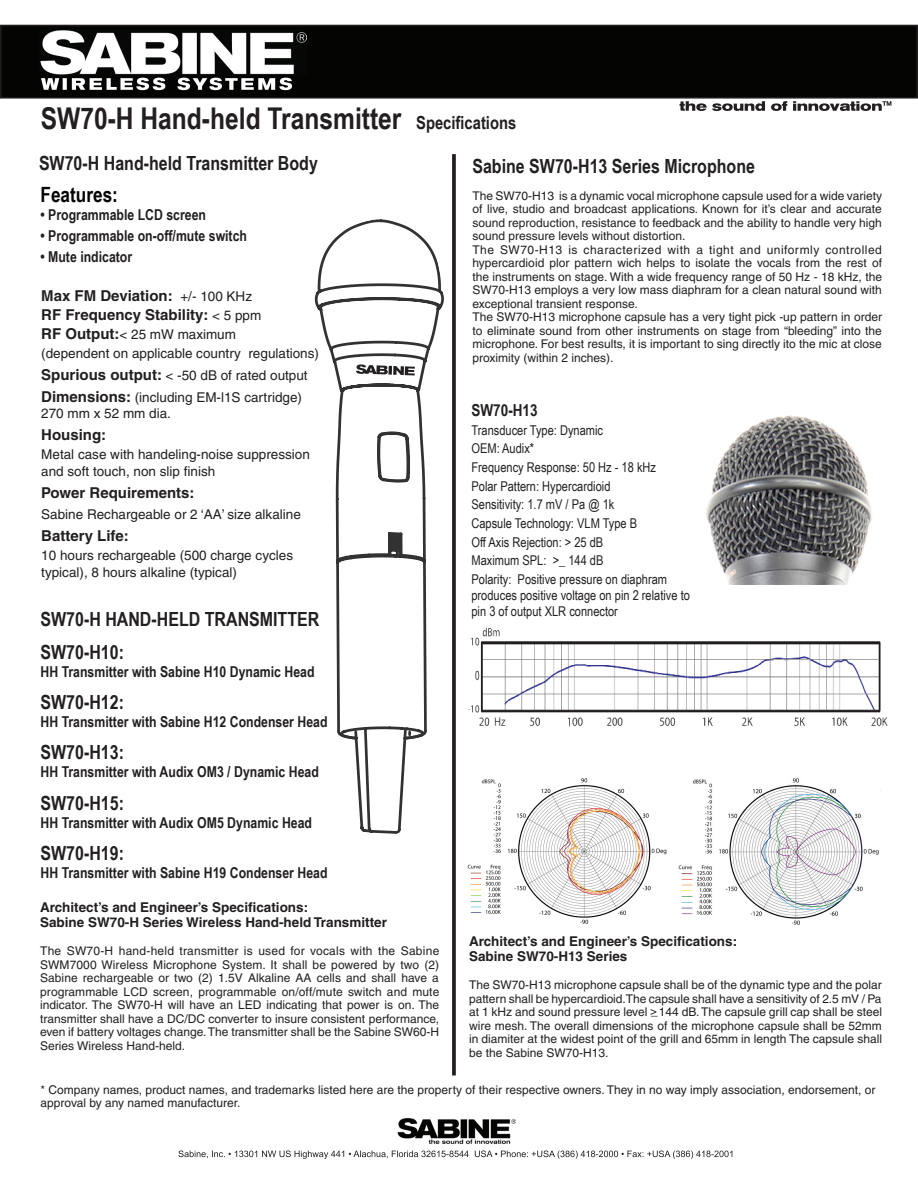
<style>
.page{position:relative;width:918px;height:1188px;background:#fff}
.page>*{position:absolute;margin:0;border:0;box-sizing:border-box;transform-origin:0 0}
.t1{font:700 30px "Arial Narrow";color:#231f20}
.t2{font:700 21px "Arial Narrow";color:#040503}
.t3{font:700 19.5px/32.4px "Arial Narrow";color:#231f20}
.t4{font:700 16.5px "Arial Narrow";color:#231f20}
.t5{font:700 15px "Arial Narrow";color:#231f20}
.t6{font:700 15px/18.9px "Helvetica";color:#231f20}
.t7{font:13.5px/16.5px "Helvetica";color:#231f20}
.t8{font:13.5px/18.6px "Arial Narrow";color:#231f20}
.t9{font:700 13.5px/15px "Helvetica";color:#231f20}
.t10{font:12px/13.5px "Helvetica";color:#231f20;text-align:justify}
.s1{font-size:18px}
.s2{font-weight:400;font-size:13.5px}
.s3{font-weight:700;font-size:15px}
</style>
<div class="page">
<img style="left:678px;top:778px;width:201px;height:147px">
<img style="left:467px;top:778px;width:200px;height:146px">
<svg style="left:452px;top:154px;width:4px;height:921px;background:#302c2d"></svg>
<div style="left:1px;top:25px;width:916px;height:73px;background:#040503"></div>
<div style="left:0;top:25px;width:918px;height:74px;border:2px solid #231f20"></div>
<svg style="left:41px;top:78px;width:251px;height:12px"></svg>
<svg style="left:680px;top:101px;width:211px;height:10px"></svg>
<svg style="left:178px;top:1151px;width:554px;height:8px"></svg>
<img style="left:397px;top:1118px;width:119px;height:26px">
<img style="left:40px;top:30px;width:266px;height:45px">
<img style="left:467px;top:627px;width:421px;height:102px">
<svg style="left:314px;top:219px;width:130px;height:615px"></svg>
<svg style="left:334px;top:394px;width:95px;height:347px"></svg>
<svg style="left:356px;top:364px;width:59px;height:11px"></svg>
<img style="left:706px;top:415px;width:166px;height:170px">
<div style="left:378px;top:392px;width:30px;height:29px;background:#fff"></div>
<h1 class="t1" style="left:41px;top:95px;width:477px">SW70-H Hand-held Transmitter <span class="s1">Specifications</span></h1>
<h3 class="t3" style="left:39px;top:146px;width:280px">SW70-H Hand-held Transmitter Body</h3>
<h2 class="t2" style="left:40px;top:179px;width:79px">Features:</h2>
<p class="t5" style="left:40px;top:203px;width:167px">• Programmable LCD screen</p>
<p class="t5" style="left:40px;top:224px;width:208px">• Programmable on-off/mute switch</p>
<p class="t5" style="left:40px;top:245px;width:93px">• Mute indicator</p>
<p class="t6" style="left:41px;top:286px;width:222px">Max FM Deviation: <span class="s2">+/- 100 KHz<br></span>RF Frequency Stability: <span class="s2">&lt; 5 ppm</span></p>
<p class="t7" style="left:41px;top:325px;width:279px;line-height:18.9px"><span class="s3">RF Output:</span>&lt; 25 mW maximum<br>(dependent on applicable country regulations)</p>
<p class="t7" style="left:41px;top:364px;width:268px;line-height:21.9px"><span class="s3">Spurious output:</span> &lt; -50 dB of rated output<br><span class="s3">Dimensions:</span> (including EM-l1S cartridge)</p>
<p class="t7" style="left:41px;top:405px;width:131px">270 mm x 52 mm dia.</p>
<p class="t6" style="left:41px;top:425px;width:66px">Housing:</p>
<p class="t7" style="left:41px;top:446px;width:270px">Metal case with handeling-noise suppression and soft touch, non slip finish</p>
<p class="t6" style="left:41px;top:483px;width:155px">Power Requirements:</p>
<p class="t7" style="left:41px;top:506px;width:261px">Sabine Rechargeable or 2 ‘AA’ size alkaline</p>
<p class="t6" style="left:41px;top:526px;width:89px">Battery Life:</p>
<p class="t7" style="left:41px;top:547px;width:253px">10 hours rechargeable (500 charge cycles typical), 8 hours alkaline (typical)</p>
<h3 class="t3" style="left:40px;top:602px;width:280px">SW70-H hand-held Transm itter<br>SW70-H10:</h3>
<p class="t5" style="left:41px;top:660px;width:276px">HH Transmitter with Sabine H10 Dynamic Head</p>
<h3 class="t3" style="left:40px;top:685px;width:85px">SW70-H12:</h3>
<p class="t5" style="left:40px;top:710px;width:289px">HH Transmitter with Sabine H12 Condenser Head</p>
<h3 class="t3" style="left:40px;top:735px;width:85px">SW70-H13:</h3>
<p class="t5" style="left:40px;top:761px;width:280px">HH Transmitter with Audix OM3 / Dynamic Head</p>
<h3 class="t3" style="left:40px;top:786px;width:85px">SW70-H15:</h3>
<p class="t5" style="left:40px;top:811px;width:273px">HH Transmitter with Audix OM5 Dynamic Head</p>
<h3 class="t3" style="left:40px;top:836px;width:85px">SW70-H19:</h3>
<p class="t5" style="left:40px;top:861px;width:289px">HH Transmitter with Sabine H19 Condenser Head</p>
<p class="t9" style="left:40px;top:899px;width:348px">Architect’s and Engineer’s Specifications:<br>Sabine SW70-H Series Wireless Hand-held Transmitter</p>
<p class="t10" style="left:40px;top:944px;width:401px">The SW70-H hand-held transmitter is used for vocals with the Sabine SWM7000 Wireless Microphone System. It shall be powered by two (2)<br>Sabine rechargeable or two (2) 1.5V Alkaline AA cells and shall have a programmable LCD screen, programmable on/off/mute switch and mute indicator. The SW70-H will have an LED indicating that power is on. The transmitter shall have a DC/DC converter to insure consistent performance, even if battery voltages change. The transmitter shall be the Sabine SW60-H Series Wireless Hand-held.</p>
<h3 class="t3" style="left:472px;top:149px;width:284px">Sabine SW70-H13 Series Microphone</h3>
<p class="t10" style="left:472px;top:189px;width:411px;text-align:left">The SW70-H13 is a dynamic vocal microphone capsule used for a wide variety of live, studio and broadcast applications. Known for it’s clear and accurate sound reproduction, resistance to feedback and the ability to handle very high sound pressure levels without distortion.<br>The SW70-H13 is characterized with a tight and uniformly controlled hypercardioid plor pattern wich helps to isolate the vocals from the rest of the instruments on stage. With a wide frequency range of 50 Hz - 18 kHz, the SW70-H13 employs a very low mass diaphram for a clean natural sound with exceptional transient response.<br>The SW70-H13 microphone capsule has a very tight pick -up pattern in order to eliminate sound from other instruments on stage from “bleeding” into the microphone. For best results, it is important to sing directly ito the mic at close proximity (within 2 inches).</p>
<h3 class="t4" style="left:471px;top:398px;width:68px">SW70-H13</h3>
<p class="t8" style="left:471px;top:420px;width:197px">Transducer Type: Dynamic<br>OEM: Audix*<br>Frequency Response: 50 Hz - 18 kHz<br>Polar Pattern: Hypercardioid<br>Sensitivity: 1.7 mV / Pa @ 1k<br>Capsule Technology: VLM Type B<br>Off Axis Rejection: &gt; 25 dB<br>Maximum SPL: &gt;_ 144 dB<br>Polarity: Positive pressure on diaphram</p>
<p class="t8" style="left:471px;top:587px;width:220px;line-height:16.2px">produces positive voltage on pin 2 relative to pin 3 of output XLR connector</p>
<p class="t9" style="left:469px;top:933px;width:270px">Architect’s and Engineer’s Specifications:<br>Sabine SW70-H13 Series</p>
<p class="t10" style="left:469px;top:978px;width:414px">The SW70-H13 microphone capsule shall be of the dynamic type and the polar pattern shall be hypercardioid.The capsule shall have a sensitivity of 2.5 mV / Pa at 1 kHz and sound pressure level &gt;_ 144 dB. The capsule grill cap shall be steel wire mesh. The overall dimensions of the microphone capsule shall be 52mm in diamiter at the widest point of the grill and 65mm in length The capsule shall be the Sabine SW70-H13.</p>
<p class="t10" style="left:40px;top:1083px;width:836px">* Company names, product names, and trademarks listed here are the property of their respective owners. They in no way imply association, endorsement, or approval by any named manufacturer.</p>
</div>
